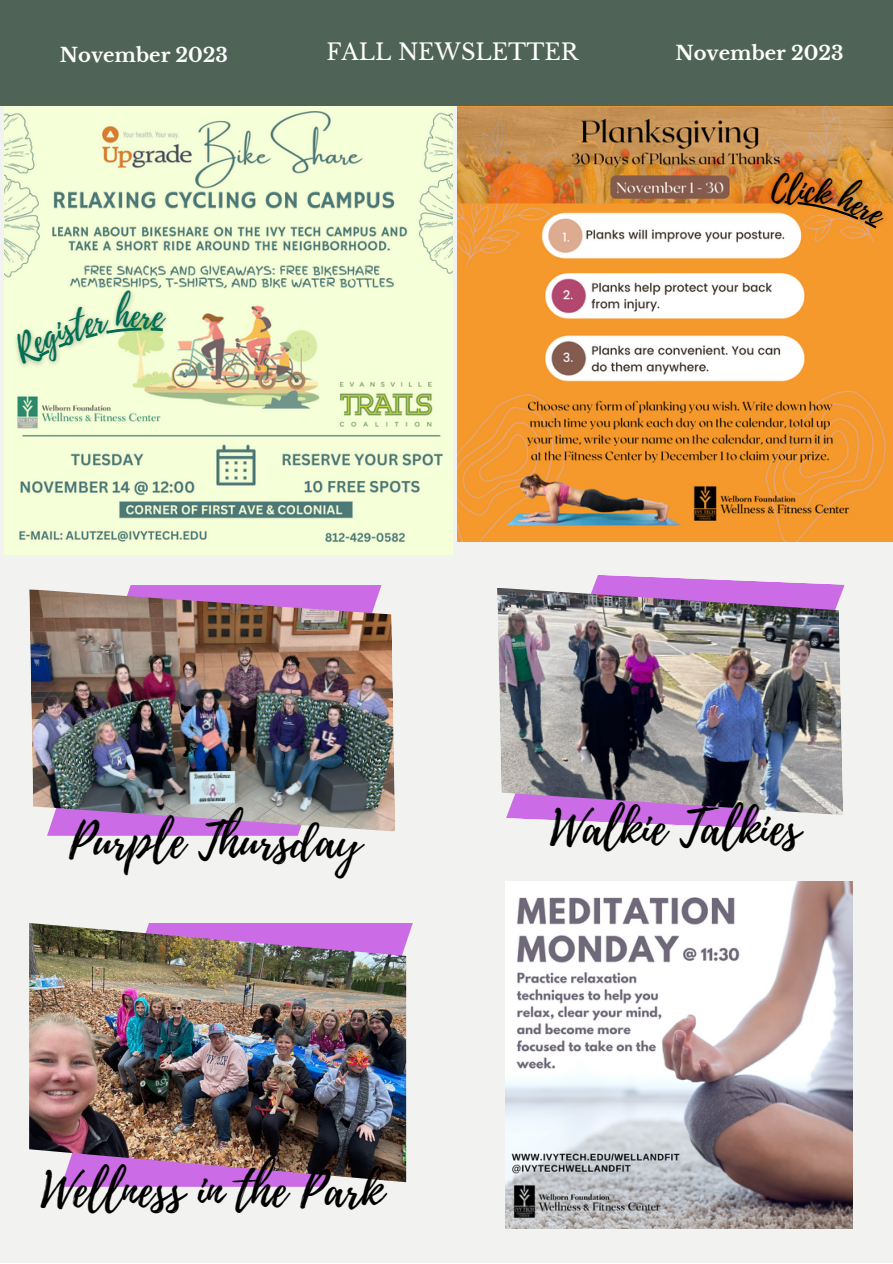
<style>
.page{position:relative;width:893px;height:1264px;background:#fff}
.page>*{position:absolute;margin:0;border:0;box-sizing:border-box;transform-origin:0 0}
.t1{font:48px "Playlist Script";color:#000}
.t2{font:22.5px "Libre Baskerville";color:#fff}
.t3{font:700 19.5px "Libre Baskerville";color:#fff}
</style>
<div class="page">
<div style="left:0;top:0;width:892px;height:1262px;background:#f2f3f0"></div>
<div style="left:0;top:0;width:892px;height:106px;background:#4f6456"></div>
<svg style="left:47px;top:585px;width:334px;height:250px;fill:#cb6ce6"></svg>
<img style="left:4px;top:106px;width:448px;height:448px">
<img style="left:457px;top:106px;width:435px;height:435px">
<svg style="left:61px;top:923px;width:352px;height:263px"></svg>
<img style="left:29px;top:923px;width:377px;height:259px">
<img style="left:29px;top:589px;width:366px;height:242px">
<svg style="left:506px;top:575px;width:338px;height:253px"></svg>
<img style="left:497px;top:587px;width:346px;height:228px">
<img style="left:506px;top:881px;width:346px;height:347px">
<img style="left:4px;top:269px;width:185px;height:118px">
<img style="left:750px;top:148px;width:142px;height:100px">
<svg style="left:8px;top:290px;width:158px;height:79px;background:#e5f1c8"></svg>
<img style="left:771px;top:170px;width:115px;height:58px">
<p class="t3" style="left:60px;top:43px;width:170px">November 2023</p>
<p class="t2" style="left:326px;top:39px;width:253px">FALL NEWSLETTER</p>
<p class="t3" style="left:675px;top:41px;width:170px">November 2023</p>
<p class="t1" style="left:69px;top:807px;width:293px">Purple Thursday</p>
<p class="t1" style="left:550px;top:794px;width:252px">Walkie Talkies</p>
<p class="t1" style="left:41px;top:1155px;width:344px">Wellness in the Park</p>
</div>
